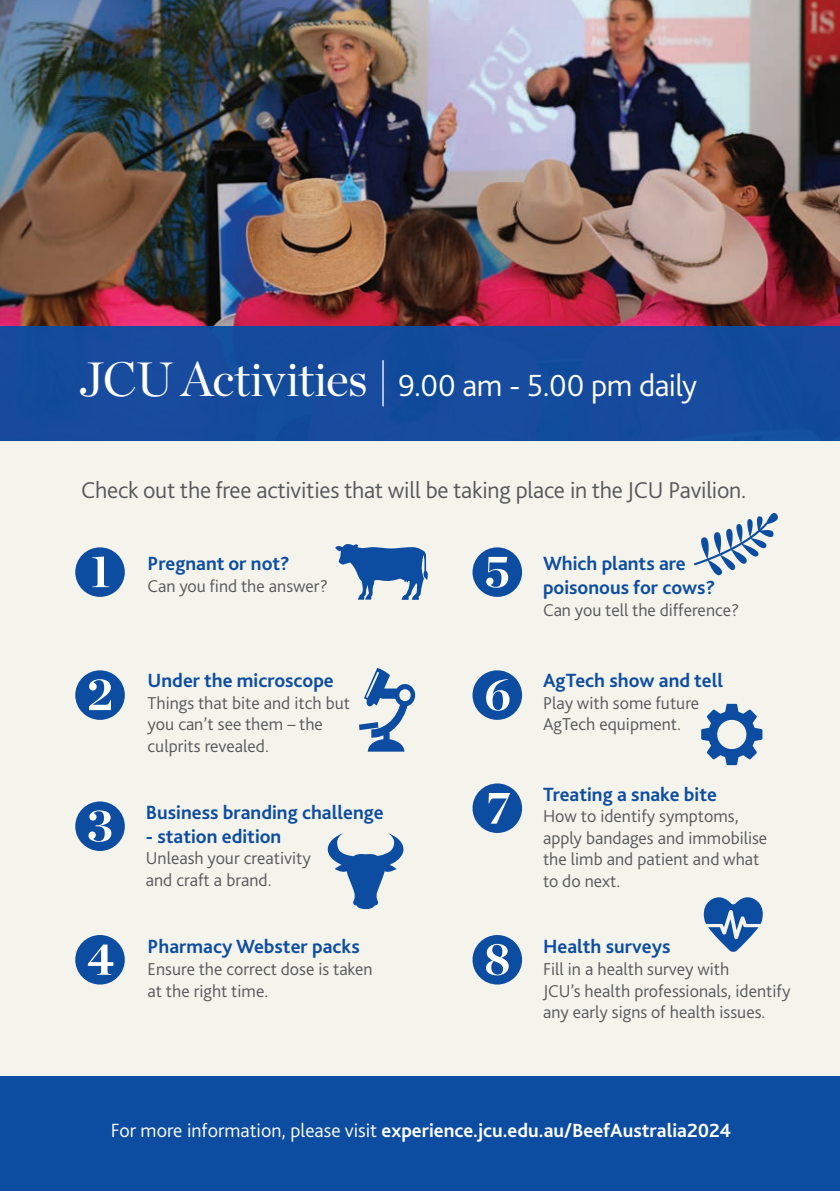
<style>
.page{position:relative;width:840px;height:1191px;background:#fff}
.page>*{position:absolute;margin:0;border:0;box-sizing:border-box;transform-origin:0 0}
.t1{font:300 32px "Bliss 2";letter-spacing:-.015em;color:#fff}
.t2{font:300 24px "Bliss 2";letter-spacing:-.01em;color:#57585a}
.t3{font:700 20px/24px "Bliss 2";color:#0d4da1}
.t4{font:700 20px "Bliss 2";color:#fff}
.t5{font:300 18px/21.6px "Bliss 2";color:#57585a}
.s1{font-family:"Chronicle Display";font-weight:400;font-size:48px}
.s2{font-weight:300}
</style>
<div class="page">
<div style="left:0;top:426px;width:839px;height:762px;background:#f4f4ec"></div>
<img style="left:0;top:0;width:839px;height:326px">
<div style="left:0;top:326px;width:839px;height:115px;background:#174b9d"></div>
<div style="left:0;top:1076px;width:839px;height:115px;background:#0d4da1"></div>
<div style="left:75px;top:547px;width:50px;height:50px;background:#0d4da1;border-radius:50%"></div>
<svg style="left:92px;top:556px;width:17px;height:31px"></svg>
<div style="left:472px;top:547px;width:50px;height:50px;background:#0d4da1;border-radius:50%"></div>
<svg style="left:486px;top:557px;width:22px;height:31px"></svg>
<div style="left:75px;top:670px;width:50px;height:50px;background:#0d4da1;border-radius:50%"></div>
<svg style="left:89px;top:679px;width:22px;height:31px"></svg>
<div style="left:472px;top:670px;width:50px;height:50px;background:#0d4da1;border-radius:50%"></div>
<svg style="left:486px;top:679px;width:23px;height:31px"></svg>
<div style="left:75px;top:801px;width:50px;height:50px;background:#0d4da1;border-radius:50%"></div>
<svg style="left:88px;top:810px;width:23px;height:32px"></svg>
<div style="left:472px;top:783px;width:50px;height:50px;background:#0d4da1;border-radius:50%"></div>
<svg style="left:488px;top:793px;width:21px;height:30px"></svg>
<div style="left:75px;top:935px;width:50px;height:49px;background:#0d4da1;border-radius:50%"></div>
<svg style="left:88px;top:944px;width:25px;height:30px"></svg>
<div style="left:472px;top:935px;width:50px;height:49px;background:#0d4da1;border-radius:50%"></div>
<svg style="left:486px;top:944px;width:22px;height:31px"></svg>
<svg style="left:335px;top:544px;width:92px;height:56px"></svg>
<svg style="left:394px;top:684px;width:21px;height:22px"></svg>
<div style="left:399px;top:689px;width:11px;height:12px;background:#f4f4ec;border-radius:50%"></div>
<svg style="left:359px;top:668px;width:50px;height:83px"></svg>
<svg style="left:693px;top:512px;width:85px;height:64px"></svg>
<svg style="left:701px;top:704px;width:61px;height:61px"></svg>
<svg style="left:703px;top:897px;width:60px;height:55px"></svg>
<div style="left:357px;top:902px;width:17px;height:7px;background:#0d4da1;border-radius:50%"></div>
<svg style="left:327px;top:833px;width:76px;height:74px"></svg>
<h1 class="t1" style="left:79px;top:366px;width:619px"><span class="s1">JCU Activities |</span> 9.00 am - 5.00 pm daily</h1>
<h2 class="t2" style="left:81px;top:475px;width:666px">Check out the free activities that will be taking place in the JCU Pavilion.</h2>
<p class="t3" style="left:147px;top:551px;width:144px">Pregnant or not?</p>
<p class="t5" style="left:147px;top:574px;width:182px">Can you find the answer?</p>
<p class="t3" style="left:147px;top:668px;width:188px">Under the microscope</p>
<p class="t5" style="left:147px;top:692px;width:204px">Things that bite and itch but you can’t see them – the culprits revealed.</p>
<p class="t3" style="left:146px;top:800px;width:239px">Business branding challenge</p>
<p class="t3" style="left:146px;top:824px;width:137px">- station edition</p>
<p class="t5" style="left:146px;top:847px;width:166px">Unleash your creativity and craft a brand.</p>
<p class="t3" style="left:147px;top:934px;width:213px">Pharmacy Webster packs</p>
<p class="t5" style="left:147px;top:958px;width:226px">Ensure the correct dose is taken at the right time.</p>
<p class="t3" style="left:542px;top:551px;width:174px">Which plants are poisonous for cows?</p>
<p class="t5" style="left:542px;top:598px;width:198px">Can you tell the difference?</p>
<p class="t3" style="left:542px;top:668px;width:181px">AgTech show and tell</p>
<p class="t5" style="left:542px;top:692px;width:158px">Play with some future<br>AgTech equipment.</p>
<p class="t3" style="left:542px;top:782px;width:175px">Treating a snake bite</p>
<p class="t5" style="left:542px;top:805px;width:226px">How to identify symptoms, apply bandages and immobilise the limb and patient and what to do next.</p>
<p class="t3" style="left:542px;top:934px;width:129px">Health surveys</p>
<p class="t5" style="left:542px;top:958px;width:249px">Fill in a health survey with<br>JCU’s health professionals, identify any early signs of health issues.</p>
<p class="t4" style="left:111px;top:1118px;width:621px"><span class="s2">For more information, please visit</span> experience.jcu.edu.au/BeefAustralia2024</p>
</div>
